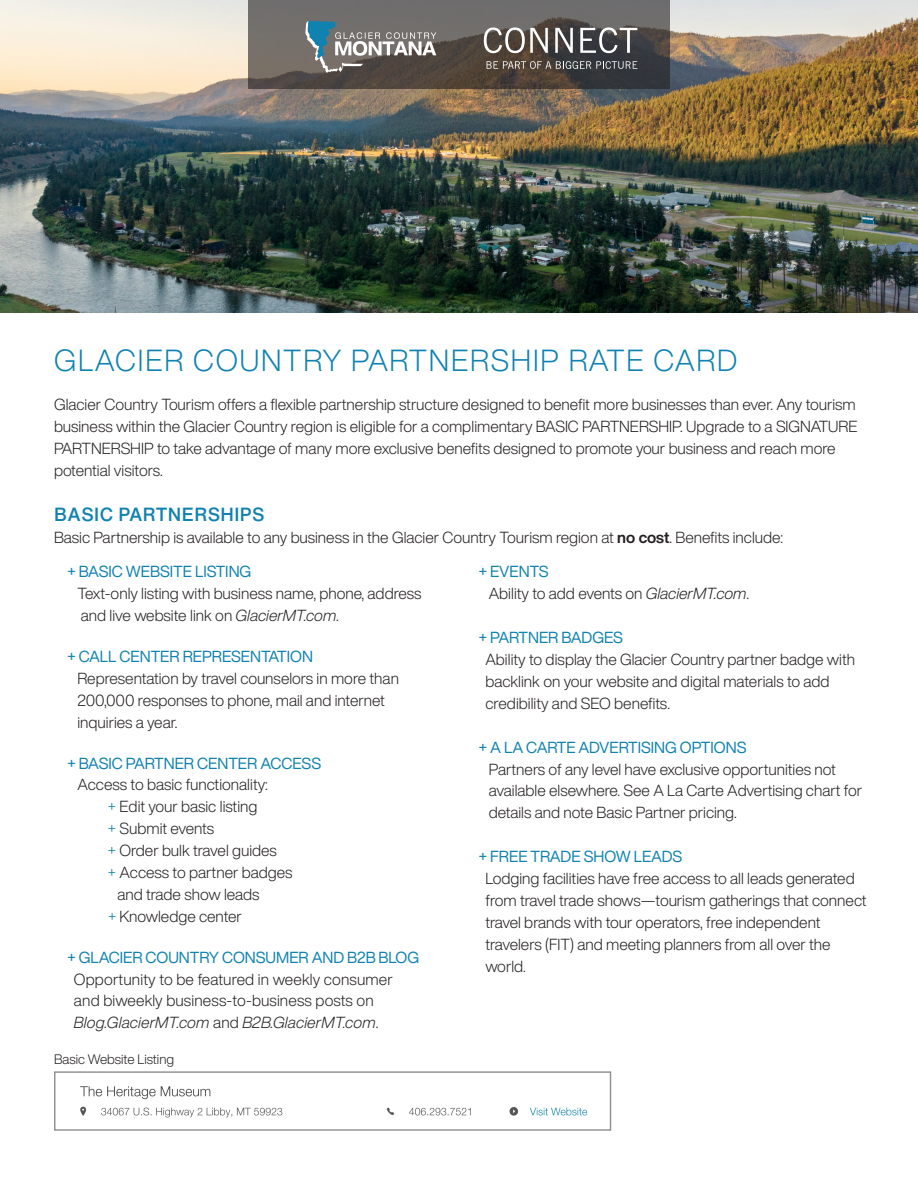
<style>
.page{position:relative;width:918px;height:1188px;background:#fff}
.page>*{position:absolute;margin:0;border:0;box-sizing:border-box;transform-origin:0 0}
.t1{font:300 30px "Helvetica Now Display";letter-spacing:.06em;color:#1082b1}
.t2{font:500 18.75px "Helvetica Now Text";letter-spacing:.02em;color:#1082b1}
.t3{font:300 15.75px/21.9px "Helvetica Now Display";color:#231f20}
.t4{font:15.75px "Helvetica Now Display";color:#1082b1}
.t5{font:300 13.5px "Helvetica Now Display";color:#231f20}
.s1{font-weight:700}
.s2{font-style:italic}
.s3{color:#1082b1}
</style>
<div class="page">
<img style="left:0;top:0;width:918px;height:312px">
<svg style="left:248px;top:0;width:422px;height:89px;fill:#6f6d6c"></svg>
<svg style="left:482px;top:27px;width:155px;height:55px"></svg>
<svg style="left:303px;top:21px;width:133px;height:64px"></svg>
<img style="left:80px;top:1086px;width:508px;height:32px">
<div style="left:54px;top:1071px;width:557px;height:60px;border:2px solid #939598"></div>
<p class="t1" style="left:54px;top:340px;width:685px">GLACIER COUNTRY PARTNERSHIP RATE CARD</p>
<p class="t3" style="left:54px;top:393px;width:805px">Glacier Country Tourism offers a flexible partnership structure designed to benefit more businesses than ever. Any tourism business within the Glacier Country region is eligible for a complimentary BASIC PARTNERSHIP. Upgrade to a SIGNATURE PARTNERSHIP to take advantage of many more exclusive benefits designed to promote your business and reach more potential visitors.</p>
<p class="t2" style="left:54px;top:501px;width:212px">BASIC PARTNERSHIPS</p>
<p class="t3" style="left:54px;top:526px;width:731px">Basic Partnership is available to any business in the Glacier Country Tourism region at <span class="s1">no cost</span>. Benefits include:</p>
<p class="t4" style="left:67px;top:561px;width:185px">+ BASIC WEBSITE LISTING</p>
<p class="t3" style="left:77px;top:583px;width:346px">Text-only listing with business name, phone, address and live website link on <span class="s2">GlacierMT.com</span>.</p>
<p class="t4" style="left:67px;top:646px;width:247px">+ CALL CENTER REPRESENTATION</p>
<p class="t3" style="left:77px;top:667px;width:323px">Representation by travel counselors in more than<br>200,000 responses to phone, mail and internet inquiries a year.</p>
<p class="t4" style="left:67px;top:752px;width:255px">+ BASIC PARTNER CENTER ACCESS</p>
<p class="t3" style="left:77px;top:774px;width:192px">Access to basic functionality:</p>
<p class="t3" style="left:108px;top:796px;width:151px"><span class="s3">+</span> Edit your basic listing</p>
<p class="t3" style="left:108px;top:818px;width:108px"><span class="s3">+</span> Submit events</p>
<p class="t3" style="left:108px;top:839px;width:171px"><span class="s3">+</span> Order bulk travel guides</p>
<p class="t3" style="left:108px;top:861px;width:186px"><span class="s3">+</span> Access to partner badges</p>
<p class="t3" style="left:117px;top:883px;width:144px">and trade show leads</p>
<p class="t3" style="left:108px;top:905px;width:136px"><span class="s3">+</span> Knowledge center</p>
<p class="t4" style="left:67px;top:946px;width:353px">+ GLACIER COUNTRY CONSUMER AND B2B BLOG</p>
<p class="t3" style="left:74px;top:968px;width:321px">Opportunity to be featured in weekly consumer and biweekly business-to-business posts on<br><span class="s2">Blog.GlacierMT.com</span> and <span class="s2">B2B.GlacierMT.com</span>.</p>
<p class="t4" style="left:479px;top:561px;width:71px">+ EVENTS</p>
<p class="t3" style="left:489px;top:583px;width:262px">Ability to add events on <span class="s2">GlacierMT.com</span>.</p>
<p class="t4" style="left:479px;top:627px;width:146px">+ PARTNER BADGES</p>
<p class="t3" style="left:486px;top:648px;width:371px">Ability to display the Glacier Country partner badge with backlink on your website and digital materials to add credibility and SEO benefits.</p>
<p class="t4" style="left:479px;top:736px;width:269px">+ A LA CARTE ADVERTISING OPTIONS</p>
<p class="t3" style="left:489px;top:758px;width:375px">Partners of any level have exclusive opportunities not available elsewhere. See A La Carte Advertising chart for details and note Basic Partner pricing.</p>
<p class="t4" style="left:479px;top:846px;width:205px">+ FREE TRADE SHOW LEADS</p>
<p class="t3" style="left:485px;top:867px;width:383px">Lodging facilities have free access to all leads generated from travel trade shows—tourism gatherings that connect travel brands with tour operators, free independent travelers (FIT) and meeting planners from all over the world.</p>
<p class="t5" style="left:54px;top:1050px;width:122px">Basic Website Listing</p>
</div>
